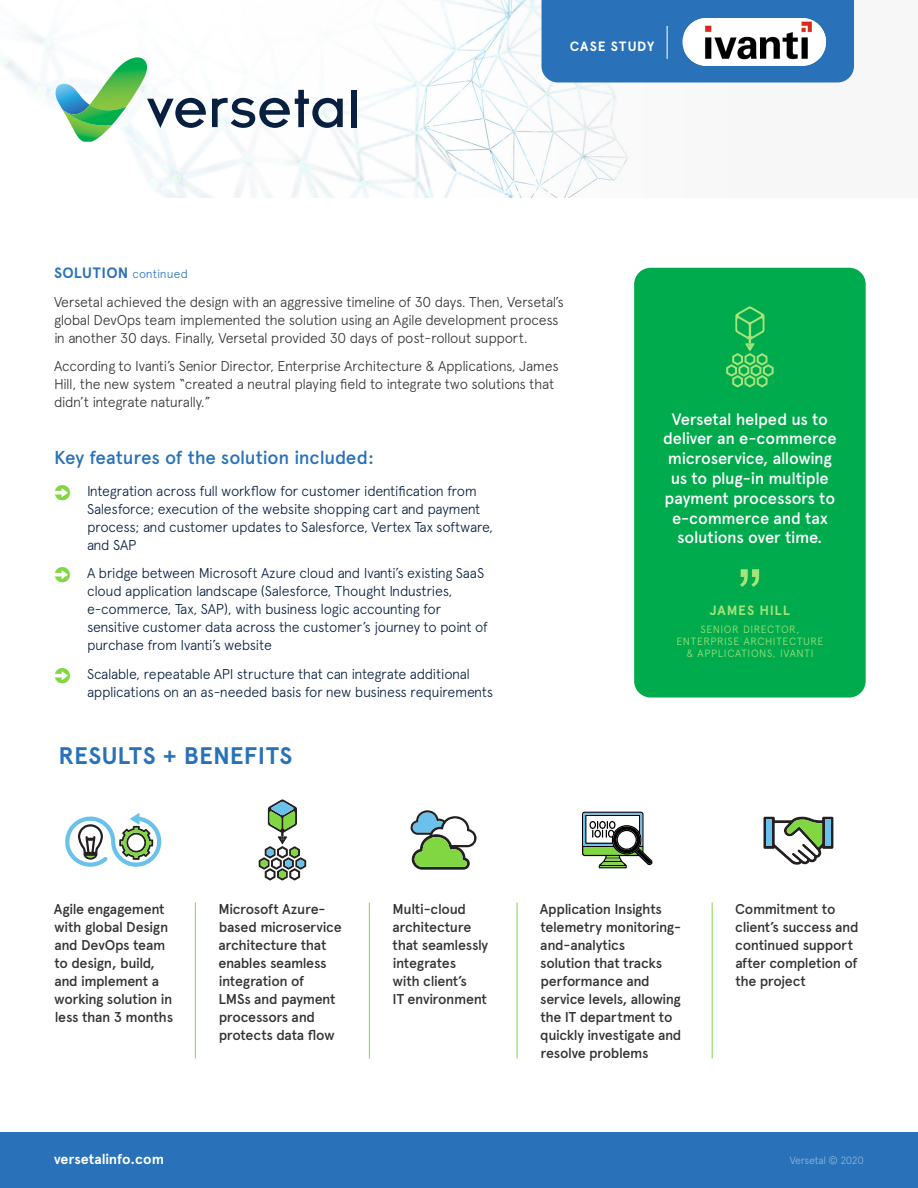
<style>
.page{position:relative;width:918px;height:1188px;background:#fff}
.page>*{position:absolute;margin:0;border:0;box-sizing:border-box;transform-origin:0 0}
.Sidebar_Quote_Marks{font:75px "Arial";color:#a6e37b}
.t1{font:700 24px "Apercu Pro";letter-spacing:.01em;color:#2972b9}
.t2{font:500 18.75px "Apercu Pro";letter-spacing:-.015em;color:#2972b9}
.Sidebar_Header{font:500 16.5px/19.8px "Apercu Pro";letter-spacing:-.015em;color:#fff;text-align:center}
.t3{font:300 14.25px/18px "Apercu Pro";letter-spacing:-.025em;color:#081f3f}
.Body{font:500 14.25px/18px "Apercu Pro";letter-spacing:-.025em;color:#333}
.Body-2{font:300 14.25px/18px "Apercu Pro";letter-spacing:-.025em;color:#333}
.t4{font:700 14.25px "Apercu Pro";letter-spacing:-.005em;color:#fff}
.Case_Study{font:700 13.5px "Apercu Pro";letter-spacing:.06em;color:#a6e37b}
.Case_Study-2{font:700 13.5px "Apercu Pro";letter-spacing:.075em;color:#fff}
.t5{font:300 12px "Apercu Pro";letter-spacing:.01em;color:#2972b9}
.Case_Study-3{font:300 10.5px/12px "Apercu Pro";letter-spacing:.06em;color:#a6e37b;text-align:center}
.t6{font:300 10.5px "Apercu Pro";letter-spacing:-.03em;color:#94b8dc}
.s1{font-weight:700;font-size:15px}
.s2{font-family:"Ingy Arrows Between";font-weight:400;font-size:18px;color:#80d742}
</style>
<div class="page">
<div style="left:242px;top:0;width:676px;height:198px;background:#f7f7f7"></div>
<svg style="left:54px;top:57px;width:152px;height:85px"></svg>
<div style="left:351px;top:90px;width:6px;height:37px;background:#081f3f"></div>
<svg style="left:212px;top:90px;width:131px;height:38px"></svg>
<hr style="left:195px;top:903px;width:1px;height:156px;background:#80d742">
<hr style="left:369px;top:903px;width:1px;height:156px;background:#80d742">
<hr style="left:517px;top:903px;width:1px;height:156px;background:#80d742">
<hr style="left:712px;top:903px;width:1px;height:156px;background:#80d742">
<div style="left:634px;top:268px;width:232px;height:430px;background:#00ab4d;border-radius:16px"></div>
<div style="left:542px;top:0;width:312px;height:82px;background:#2972b9"></div>
<img style="left:684px;top:18px;width:142px;height:48px">
<div style="left:0;top:1132px;width:918px;height:56px;background:#2972b9"></div>
<svg style="left:65px;top:813px;width:96px;height:54px"></svg>
<svg style="left:259px;top:799px;width:47px;height:81px"></svg>
<svg style="left:410px;top:810px;width:67px;height:60px"></svg>
<svg style="left:582px;top:812px;width:71px;height:56px"></svg>
<svg style="left:763px;top:817px;width:70px;height:48px"></svg>
<div style="left:766px;top:820px;width:6px;height:26px;background:#6ac1ec"></div>
<div style="left:825px;top:820px;width:5px;height:26px;background:#6ac1ec"></div>
<hr style="left:667px;top:26px;width:1px;height:33px;background:#fff">
<svg style="left:726px;top:306px;width:48px;height:81px"></svg>
<p class="Case_Study-2" style="left:570px;top:37px;width:86px">CASE STUDY</p>
<p class="t5" style="left:54px;top:265px;width:136px"><span class="s1">SOLUTION</span> continued</p>
<p class="Body-2" style="left:54px;top:292px;width:511px">Versetal achieved the design with an aggressive timeline of 30 days. Then, Versetal’s global DevOps team implemented the solution using an Agile development process in another 30 days. Finally, Versetal provided 30 days of post-rollout support.</p>
<p class="Body-2" style="left:54px;top:356px;width:506px">According to Ivanti’s Senior Director, Enterprise Architecture &amp; Applications, James<br>Hill, the new system “created a neutral playing field to integrate two solutions that didn’t integrate naturally.”</p>
<p class="t2" style="left:54px;top:444px;width:322px">Key features of the solution included:</p>
<p class="t3" style="left:87px;top:481px;width:408px;text-indent:-33px"><span class="s2">;</span> Integration across full workflow for customer identification from Salesforce; execution of the website shopping cart and payment process; and customer updates to Salesforce, Vertex Tax software, and SAP</p>
<p class="t3" style="left:87px;top:563px;width:403px;text-indent:-33px"><span class="s2">;</span> A bridge between Microsoft Azure cloud and Ivanti’s existing SaaS cloud application landscape (Salesforce, Thought Industries, e-commerce, Tax, SAP), with business logic accounting for sensitive customer data across the customer’s journey to point of purchase from Ivanti’s website</p>
<p class="t3" style="left:87px;top:664px;width:408px;text-indent:-33px"><span class="s2">;</span> Scalable, repeatable API structure that can integrate additional applications on an as-needed basis for new business requirements</p>
<p class="t1" style="left:58px;top:737px;width:235px">RESULTS + BENEFITS</p>
<p class="Sidebar_Header" style="left:663px;top:408px;width:175px">Versetal helped us to deliver an e-commerce microservice, allowing us to plug-in multiple payment processors to e-commerce and tax solutions over time.</p>
<p class="Sidebar_Quote_Marks" style="left:738px;top:548px;width:26px">”</p>
<p class="Case_Study" style="left:710px;top:601px;width:82px">JAMES HILL</p>
<p class="Case_Study-3" style="left:700px;top:623px;width:101px">SENIOR DIRECTOR,</p>
<p class="Case_Study-3" style="left:676px;top:635px;width:149px">ENTERPRISE ARCHITECTURE &amp; APPLICATIONS, IVANTI</p>
<p class="Body" style="left:54px;top:899px;width:121px">Agile engagement with global Design and DevOps team to design, build, and implement a working solution in less than 3 months</p>
<p class="Body" style="left:218px;top:899px;width:125px">Microsoft Azure&shy;based microservice architecture that enables seamless integration of<br>LMSs and payment processors and protects data flow</p>
<p class="Body" style="left:393px;top:899px;width:97px">Multi-cloud architecture that seamlessly integrates<br>with client’s<br>IT environment</p>
<p class="Body" style="left:540px;top:899px;width:143px">Application Insights telemetry monitoring&shy;and-analytics<br>solution that tracks performance and service levels, allowing the IT department to quickly investigate and resolve problems</p>
<p class="Body" style="left:735px;top:899px;width:125px">Commitment to client’s success and continued support after completion of the project</p>
<p class="t4" style="left:54px;top:1148px;width:112px">versetalinfo.com</p>
<p class="t6" style="left:790px;top:1152px;width:76px">Versetal © 2020</p>
</div>
